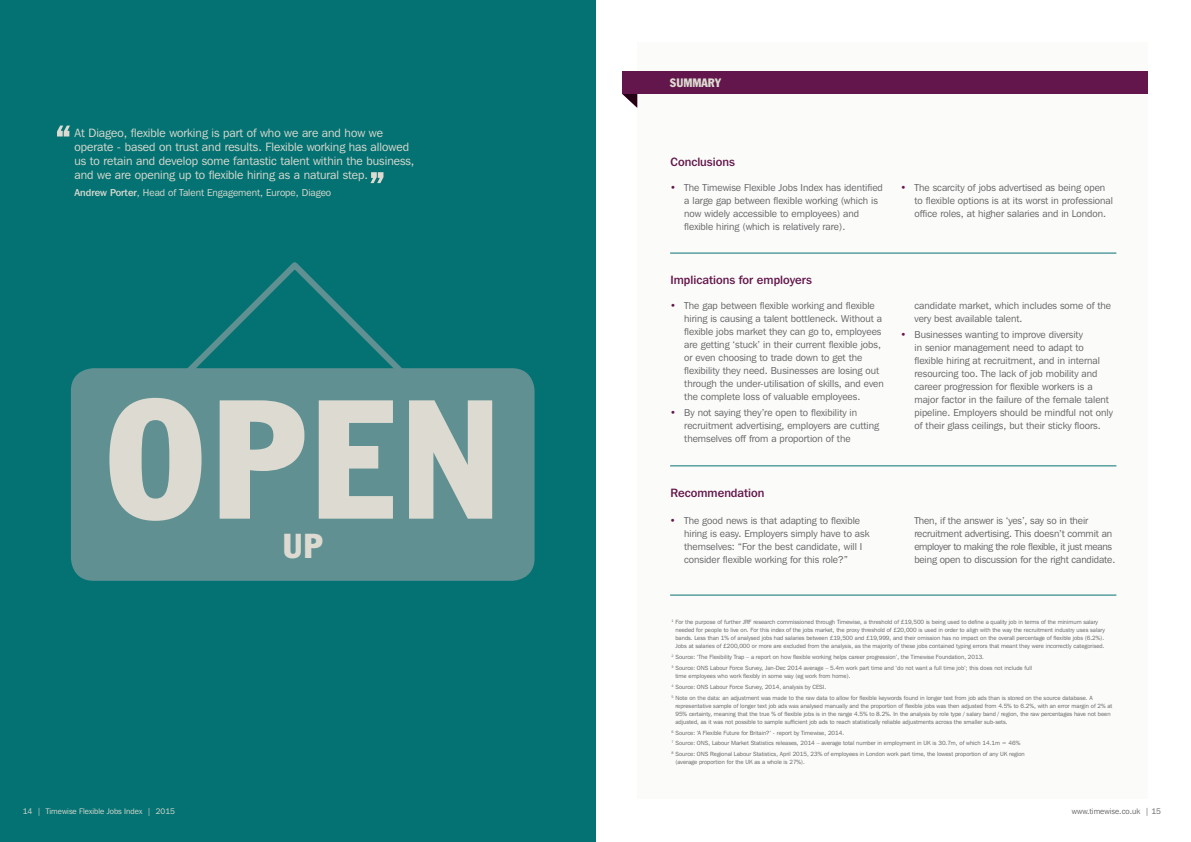
<style>
.page{position:relative;width:1191px;height:842px;background:#fff}
.page>*{position:absolute;margin:0;border:0;box-sizing:border-box;transform-origin:0 0}
.t1{font:condensed 165.9px "Franklin Gothic BT";color:#dddbd1}
.t2{font:condensed 34px "Franklin Gothic BT";color:#dddbd1}
.t3{font:12px/14px "Franklin Gothic IT Cby BT";color:#dddbd1}
.t4{font:500 12px "Franklin Gothic IT Cby BT";color:#62164b}
.t5{font:condensed 12px "Franklin Gothic BT";color:#dddbd1}
.t6{font:10px/13px "Franklin Gothic IT Cby BT";color:#636366}
.t7{font:10px "Franklin Gothic IT Cby BT";color:#dddbd1}
.t8{font:8px "Franklin Gothic IT Cby BT";color:#dddbd1}
.t9{font:8px "Franklin Gothic IT Cby BT";color:#636366}
.t10{font:6px/8px "Franklin Gothic IT Cby BT";color:#636366}
.s1{font-weight:500}
.s2{color:#62164b}
</style>
<div class="page">
<div style="left:637px;top:43px;width:510px;height:756px;background:#fbfbf9"></div>
<svg style="left:622px;top:94px;width:15px;height:14px"></svg>
<div style="left:622px;top:71px;width:525px;height:23px;background:#62164b"></div>
<div style="left:0;top:0;width:595px;height:842px;background:#047272"></div>
<svg style="left:57px;top:126px;width:13px;height:10px"></svg>
<svg style="left:370px;top:172px;width:13px;height:11px"></svg>
<svg style="left:88px;top:262px;width:314px;height:107px"></svg>
<div style="left:71px;top:368px;width:463px;height:213px;background:#609092;border-radius:23px"></div>
<hr style="left:670px;top:595px;width:446px;height:1px;background:#047272">
<hr style="left:670px;top:253px;width:446px;height:1px;background:#047272">
<hr style="left:670px;top:466px;width:446px;height:1px;background:#047272">
<p class="t3" style="left:74px;top:125px;width:341px">At Diageo, flexible working is part of who we are and how we operate - based on trust and results. Flexible working has allowed us to retain and develop some fantastic talent within the business, and we are opening up to flexible hiring as a natural step.</p>
<h3 class="t7" style="left:74px;top:187px;width:258px"><span class="s1">Andrew Porter</span>, Head of Talent Engagement, Europe, Diageo</h3>
<h1 class="t1" style="left:105px;top:351px;width:397px">OPEN</h1>
<h2 class="t2" style="left:283px;top:524px;width:42px">UP</h2>
<h3 class="t5" style="left:670px;top:75px;width:52px">SUMMARY</h3>
<h3 class="t4" style="left:670px;top:154px;width:66px">Conclusions</h3>
<h3 class="t6" style="left:684px;top:180px;width:200px;text-indent:-14px"><span class="s2">•</span> The Timewise Flexible Jobs Index has identified a large gap between flexible working (which is now widely accessible to employees) and flexible hiring (which is relatively rare).</h3>
<h3 class="t4" style="left:670px;top:272px;width:143px">Implications for employers</h3>
<p class="t6" style="left:684px;top:299px;width:201px;text-indent:-14px"><span class="s2">•</span> The gap between flexible working and flexible hiring is causing a talent bottleneck. Without a flexible jobs market they can go to, employees are getting ‘stuck’ in their current flexible jobs, or even choosing to trade down to get the flexibility they need. Businesses are losing out through the under-utilisation of skills, and even the complete loss of valuable employees.</p>
<h3 class="t6" style="left:684px;top:406px;width:196px;text-indent:-14px"><span class="s2">•</span> By not saying they’re open to flexibility in recruitment advertising, employers are cutting themselves off from a proportion of the</h3>
<h3 class="t4" style="left:670px;top:485px;width:95px">Recommendation</h3>
<h3 class="t6" style="left:914px;top:180px;width:200px;text-indent:-14px"><span class="s2">•</span> The scarcity of jobs advertised as being open to flexible options is at its worst in professional office roles, at higher salaries and in London.</h3>
<h3 class="t6" style="left:914px;top:299px;width:198px">candidate market, which includes some of the very best available talent.</h3>
<p class="t6" style="left:914px;top:328px;width:200px;text-indent:-14px"><span class="s2">•</span> Businesses wanting to improve diversity<br>in senior management need to adapt to flexible hiring at recruitment, and in internal resourcing too. The lack of job mobility and career progression for flexible workers is a major factor in the failure of the female talent pipeline. Employers should be mindful not only of their glass ceilings, but their sticky floors.</p>
<h3 class="t6" style="left:684px;top:514px;width:187px;text-indent:-14px"><span class="s2">•</span> The good news is that adapting to flexible hiring is easy. Employers simply have to ask themselves: “For the best candidate, will I consider flexible working for this role?”</h3>
<h3 class="t6" style="left:914px;top:514px;width:202px">Then, if the answer is ‘yes’, say so in their recruitment advertising. This doesn’t commit an employer to making the role flexible, it just means being open to discussion for the right candidate.</h3>
<p class="t10" style="left:675px;top:618px;width:431px;text-indent:-4px"><sup>1</sup> For the purpose of further JRF research commissioned through Timewise, a threshold of £19,500 is being used to define a quality job in terms of the minimum salary needed for people to live on. For this index of the jobs market, the proxy threshold of £20,000 is used in order to align with the way the recruitment industry uses salary bands. Less than 1% of analysed jobs had salaries between £19,500 and £19,999, and their omission has no impact on the overall percentage of flexible jobs (6.2%).<br>Jobs at salaries of £200,000 or more are excluded from the analysis, as the majority of these jobs contained typing errors that meant they were incorrectly categorised.</p>
<p class="t10" style="left:671px;top:652px;width:362px;line-height:10.8px"><sup>2</sup> Source: ‘The Flexibility Trap – a report on how flexible working helps career progression’, the Timewise Foundation, 2013.<br><sup>3</sup> Source: ONS Labour Force Survey, Jan-Dec 2014 average – 5.4m work part time and ‘do not want a full time job’; this does not include full</p>
<p class="t10" style="left:671px;top:670px;width:423px;line-height:10.8px;text-indent:4px">time employees who work flexibly in some way (eg work from home).<br><sup>4</sup> Source: ONS Labour Force Survey, 2014, analysis by CESI.<br><sup>5</sup> Note on the data: an adjustment was made to the raw data to allow for flexible keywords found in longer text from job ads than is stored on the source database. A</p>
<p class="t10" style="left:675px;top:702px;width:438px">representative sample of longer text job ads was analysed manually and the proportion of flexible jobs was then adjusted from 4.5% to 6.2%, with an error margin of 2% at<br>95% certainty, meaning that the true % of flexible jobs is in the range 4.5% to 8.2%. In the analysis by role type / salary band / region, the raw percentages have not been adjusted, as it was not possible to sample sufficient job ads to reach statistically reliable adjustments across the smaller sub-sets.</p>
<p class="t10" style="left:671px;top:727px;width:355px;line-height:10.8px"><sup>6</sup> Source: ‘A Flexible Future for Britain?’ - report by Timewise, 2014.<br><sup>7</sup> Source: ONS, Labour Market Statistics releases, 2014 – average total number in employment in UK is 30.7m, of which 14.1m = 46%<br><sup>8</sup> Source: ONS Regional Labour Statistics, April 2015, 23% of employees in London work part time, the lowest proportion of any UK region</p>
<p class="t10" style="left:675px;top:758px;width:131px">(average proportion for the UK as a whole is 27%).</p>
<h3 class="t8" style="left:23px;top:806px;width:154px">14 | Timewise Flexible Jobs Index | 2015</h3>
<h3 class="t9" style="left:1071px;top:806px;width:91px">www.timewise.co.uk | 15</h3>
</div>
